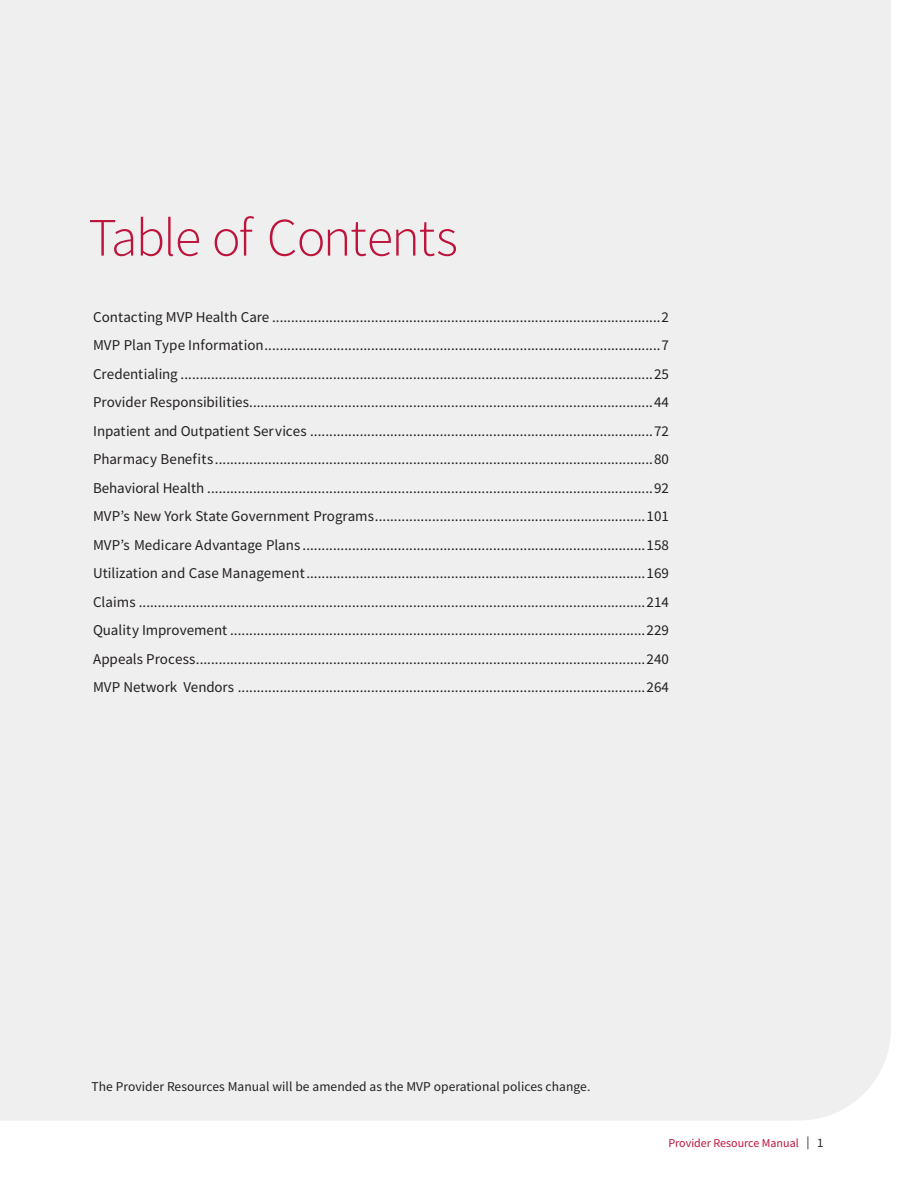
<style>
.page{position:relative;width:918px;height:1188px;background:#fff}
.page>*{position:absolute;margin:0;border:0;box-sizing:border-box;transform-origin:0 0}
.t1{font:300 54px "Source Sans Pro";letter-spacing:-.03em;color:#be143c}
.t2{font:15px "Source Sans Pro";letter-spacing:.005em;color:#231f20}
.MAIN_CONTENT_-_body{font:13.5px "Source Sans Pro";letter-spacing:.005em;color:#231f20}
.t3{font:12px "Source Sans Pro";color:#be143c}
.s1{font-size:12.75px;color:#231f20}
</style>
<div class="page">
<div style="left:0;top:0;width:891px;height:1120px;background:#efeff0"></div>
<p class="t1" style="left:88px;top:205px;width:371px">Table of Contents</p>
<p class="t2" style="left:93px;top:307px;width:578px">Contacting MVP Health Care ......................................................................................................2</p>
<p class="t2" style="left:93px;top:336px;width:578px">MVP Plan Type Information........................................................................................................7</p>
<p class="t2" style="left:93px;top:364px;width:578px">Credentialing ............................................................................................................................25</p>
<p class="t2" style="left:93px;top:393px;width:578px">Provider Responsibilities..........................................................................................................44</p>
<p class="t2" style="left:93px;top:421px;width:578px">Inpatient and Outpatient Services ..........................................................................................72</p>
<p class="t2" style="left:93px;top:450px;width:578px">Pharmacy Benefits...................................................................................................................80</p>
<p class="t2" style="left:93px;top:478px;width:578px">Behavioral Health .....................................................................................................................92</p>
<p class="t2" style="left:93px;top:507px;width:578px">MVP’s New York State Government Programs.......................................................................101</p>
<p class="t2" style="left:93px;top:535px;width:578px">MVP’s Medicare Advantage Plans ..........................................................................................158</p>
<p class="t2" style="left:93px;top:564px;width:578px">Utilization and Case Management.........................................................................................169</p>
<p class="t2" style="left:93px;top:592px;width:578px">Claims .....................................................................................................................................214</p>
<p class="t2" style="left:93px;top:621px;width:578px">Quality Improvement .............................................................................................................229</p>
<p class="t2" style="left:93px;top:649px;width:578px">Appeals Process......................................................................................................................240</p>
<p class="t2" style="left:93px;top:678px;width:578px">MVP Network Vendors ...........................................................................................................264</p>
<p class="MAIN_CONTENT_-_body" style="left:92px;top:1078px;width:500px">The Provider Resources Manual will be amended as the MVP operational polices change.</p>
<p class="t3" style="left:668px;top:1136px;width:157px">Provider Resource Manual <span class="s1">| 1</span></p>
</div>
